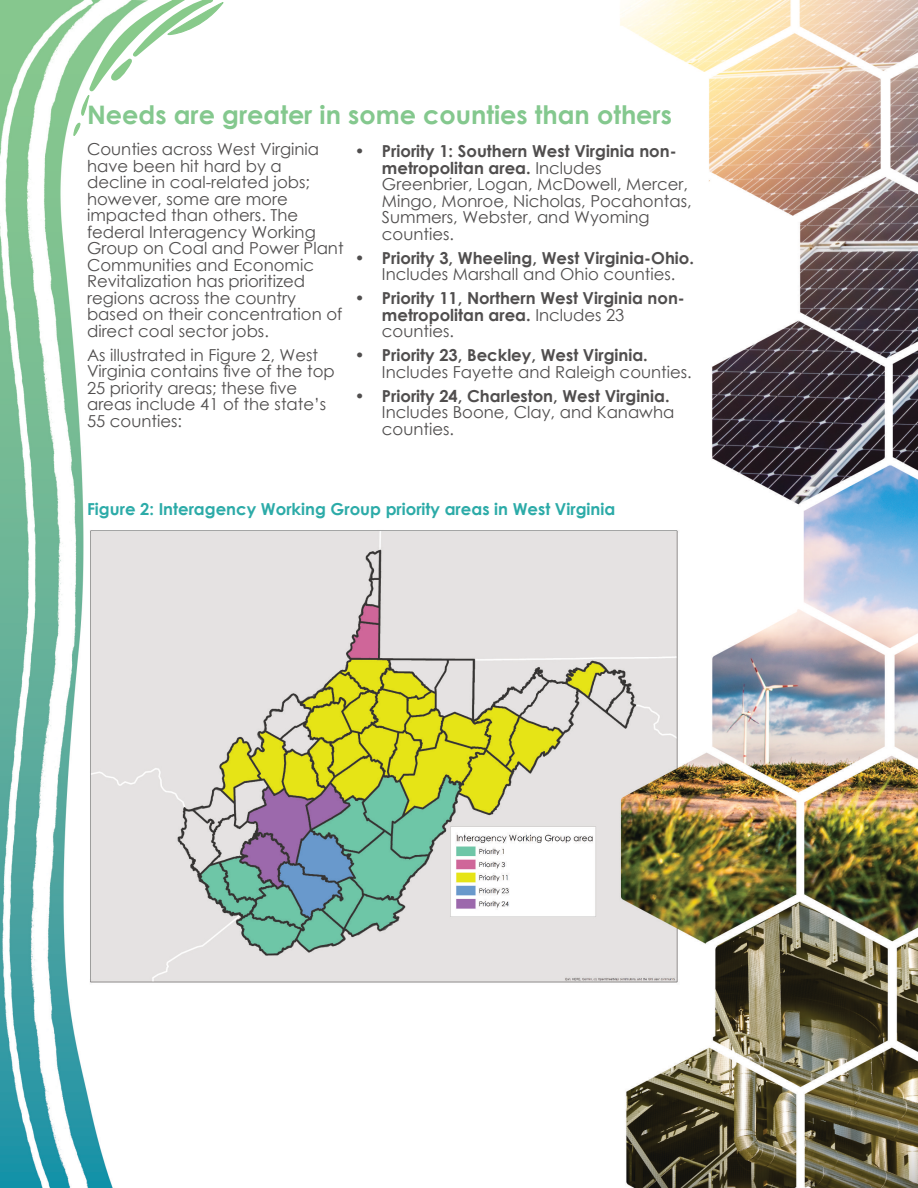
<style>
.page{position:relative;width:918px;height:1188px;background:#fff}
.page>*{position:absolute;margin:0;border:0;box-sizing:border-box;transform-origin:0 0}
.t1{font:700 25.5px "Century Gothic";color:#84c88e}
.t2{font:16.5px/16.5px "Century Gothic";color:#504e4e}
.t3{font:700 16.5px/16.5px "Century Gothic";color:#504e4e}
.t4{font:700 16.5px "Century Gothic";color:#2caba8}
.s1{font-weight:700}
.s2{font-weight:400}
</style>
<div class="page">
<img style="left:0;top:0;width:918px;height:1188px">
<svg style="left:73px;top:0;width:152px;height:138px"></svg>
<h1 class="t1" style="left:87px;top:105px;width:586px">Needs are greater in some counties than others</h1>
<p class="t2" style="left:382px;top:145px;width:311px;text-indent:-27px"><span class="s1">• Priority 1: Southern West Virginia non&shy;metropolitan area.</span> Includes<br>Greenbrier, Logan, McDowell, Mercer,<br>Mingo, Monroe, Nicholas, Pocahontas,<br>Summers, Webster, and Wyoming counties.</p>
<p class="t3" style="left:355px;top:251px;width:341px">• Priority 3, Wheeling, West Virginia-Ohio.</p>
<p class="t2" style="left:382px;top:268px;width:295px">Includes Marshall and Ohio counties.</p>
<p class="t3" style="left:382px;top:292px;width:304px;text-indent:-27px">• Priority 11, Northern West Virginia non&shy;metropolitan area. <span class="s2">Includes 23 counties.</span></p>
<p class="t3" style="left:355px;top:349px;width:294px">• Priority 23, Beckley, West Virginia.</p>
<p class="t2" style="left:382px;top:365px;width:311px">Includes Fayette and Raleigh counties.</p>
<p class="t3" style="left:355px;top:389px;width:316px">• Priority 24, Charleston, West Virginia.</p>
<p class="t2" style="left:382px;top:406px;width:294px">Includes Boone, Clay, and Kanawha counties.</p>
<p class="t2" style="left:87px;top:142px;width:258px">Counties across West Virginia have been hit hard by a decline in coal-related jobs; however, some are more impacted than others. The federal Interagency Working<br>Group on Coal and Power Plant<br>Communities and Economic<br>Revitalization has prioritized regions across the country based on their concentration of direct coal sector jobs.</p>
<p class="t2" style="left:87px;top:348px;width:249px">As illustrated in Figure 2, West<br>Virginia contains five of the top<br>25 priority areas; these five areas include 41 of the state’s<br>55 counties:</p>
<p class="t4" style="left:87px;top:503px;width:530px">Figure 2: Interagency Working Group priority areas in West Virginia</p>
</div>
